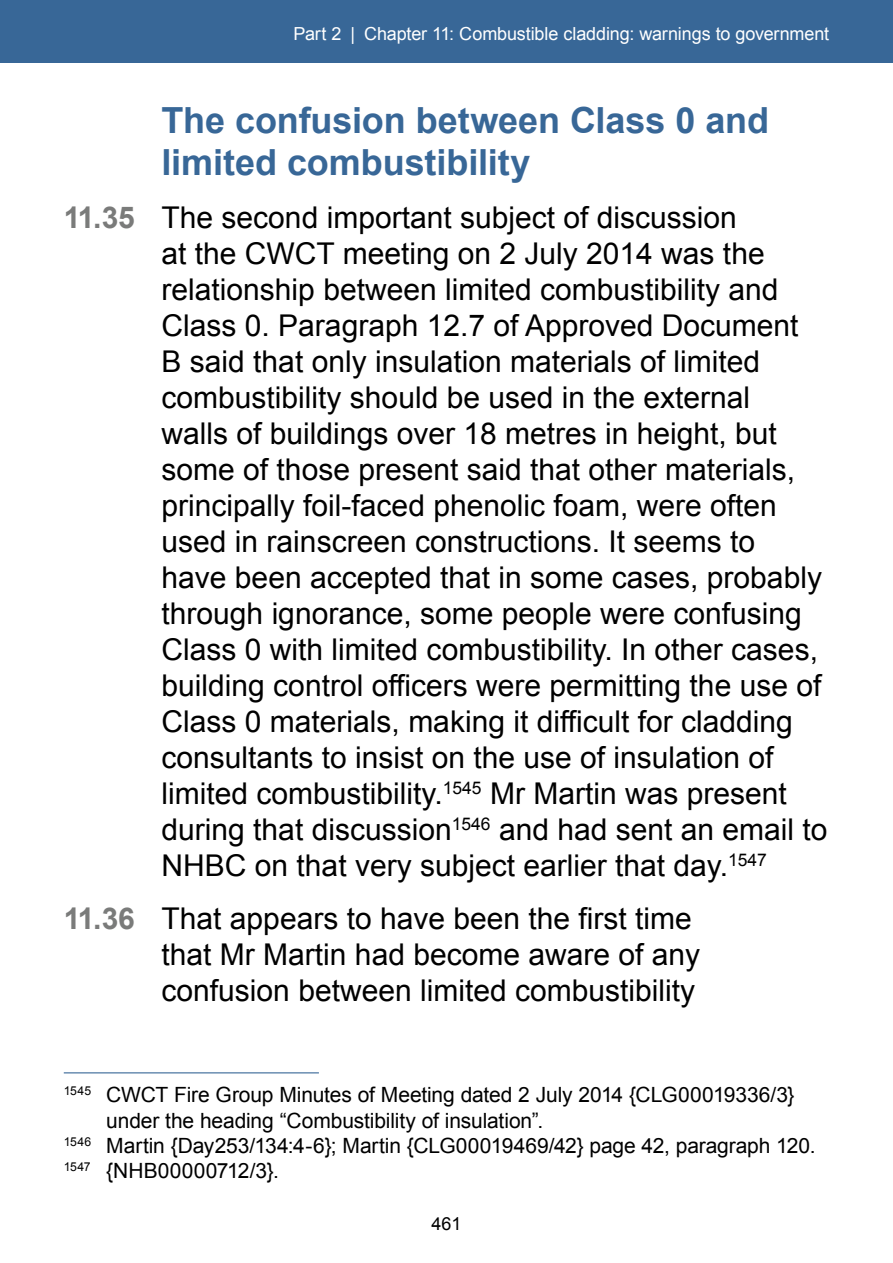
<style>
.page{position:relative;width:893px;height:1263px;background:#fff}
.page>*{position:absolute;margin:0;border:0;box-sizing:border-box;transform-origin:0 0}
.BHead{font:700 36px/42px "Arial";letter-spacing:-.005em;color:#386797}
.t1{font:30px/36px "Arial";color:#000}
.Footnote_Text{font:21px/25.2px "Arial";letter-spacing:-.005em;color:#000}
.t2{font:18px "Arial";letter-spacing:-.005em;color:#fff}
.t3{font:18px "Arial";color:#000}
.s1{font-weight:700;color:#7a7b7a}
</style>
<div class="page">
<div style="left:0;top:0;width:893px;height:63px;background:#386797"></div>
<hr style="left:64px;top:1072px;width:255px;height:1px;background:#386797">
<p class="t2" style="left:293px;top:22px;width:537px">Part 2 | Chapter 11: Combustible cladding: warnings to government</p>
<h3 class="BHead" style="left:162px;top:100px;width:609px">The confusion between Class 0 and limited combustibility</h3>
<p class="t1" style="left:162px;top:199px;width:667px;text-indent:-98px"><span class="s1">11.35</span> The second important subject of discussion<br>at the CWCT meeting on 2 July 2014 was the relationship between limited combustibility and Class 0. Paragraph 12.7 of Approved Document<br>B said that only insulation materials of limited combustibility should be used in the external<br>walls of buildings over 18 metres in height, but some of those present said that other materials, principally foil‑faced phenolic foam, were often used in rainscreen constructions. It seems to have been accepted that in some cases, probably through ignorance, some people were confusing Class 0 with limited combustibility. In other cases, building control officers were permitting the use of Class 0 materials, making it difficult for cladding consultants to insist on the use of insulation of limited combustibility.<sup>1545</sup> Mr Martin was present during that discussion<sup>1546</sup> and had sent an email to NHBC on that very subject earlier that day.<sup>1547</sup></p>
<p class="t1" style="left:162px;top:900px;width:540px;text-indent:-98px"><span class="s1">11.36</span> That appears to have been the first time that Mr Martin had become aware of any confusion between limited combustibility</p>
<p class="Footnote_Text" style="left:106px;top:1082px;width:690px;text-indent:-43px"><sup>1545</sup> CWCT Fire Group Minutes of Meeting dated 2 July 2014 {CLG00019336/3} under the heading “Combustibility of insulation”.</p>
<p class="Footnote_Text" style="left:64px;top:1133px;width:753px"><sup>1546</sup> Martin {Day253/134:4-6}; Martin {CLG00019469/42} page 42, paragraph 120.</p>
<p class="Footnote_Text" style="left:64px;top:1158px;width:217px"><sup>1547</sup> {NHB00000712/3}.</p>
<p class="t3" style="left:431px;top:1212px;width:32px">461</p>
</div>
